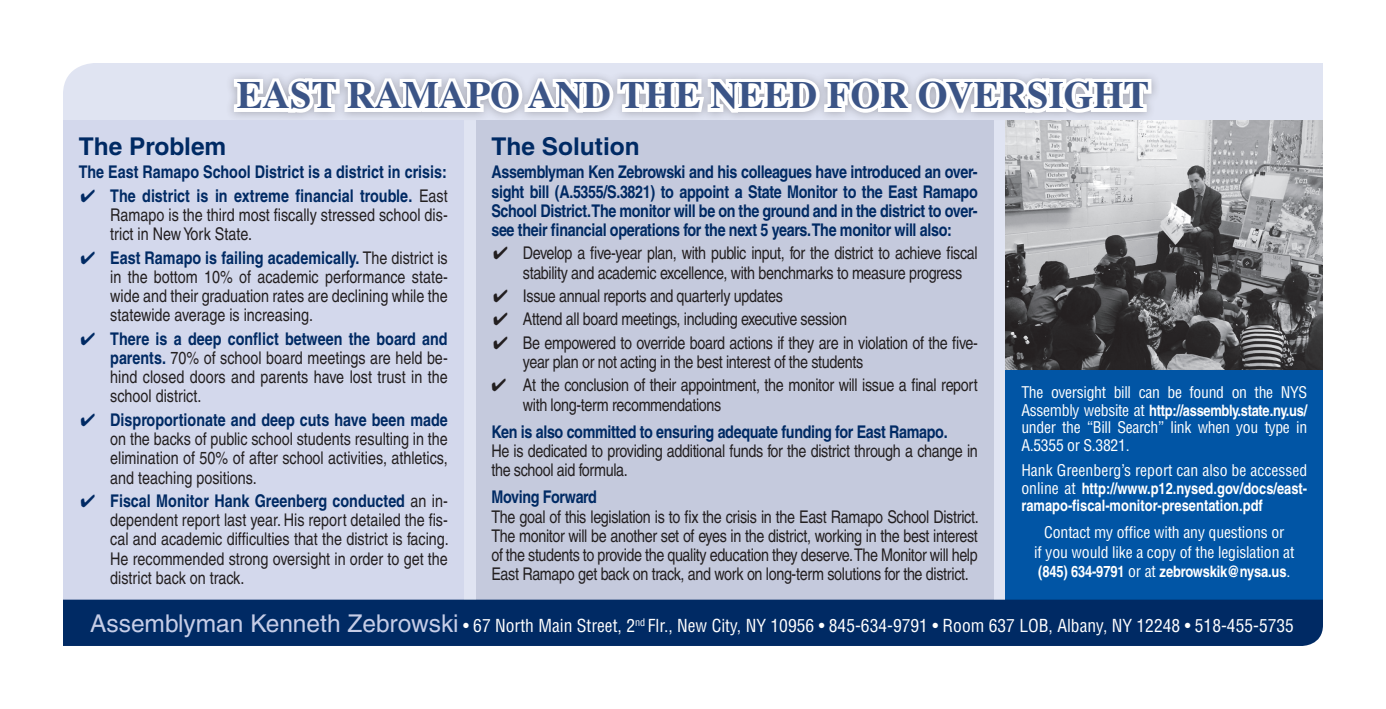
<style>
.page{position:relative;width:1386px;height:709px;background:#fff}
.page>*{position:absolute;margin:0;border:0;box-sizing:border-box;transform-origin:0 0}
.t1{font:700 38.5px "Times";color:#3b5486}
.t2{font:700 24.5px "Helvetica";color:#002a64}
.t3{font:condensed 17.5px/19.2px "Helvetica";letter-spacing:-.02em;color:#231f20;text-align:justify}
.t4{font:700 condensed 17.5px/19.2px "Helvetica";letter-spacing:-.02em;color:#002a64;text-align:justify}
.t5{font:condensed 17.5px "Helvetica";color:#fff}
.t6{font:700 condensed 17.5px "Helvetica";color:#002a64}
.t7{font:condensed 15.75px/17.5px "Helvetica";letter-spacing:-.01em;color:#fff;text-align:justify}
.t8{font:700 condensed 15.75px/17.5px "Helvetica";color:#fff;text-align:justify}
.s1{font-stretch:normal;font-size:24.5px;color:#c6cde7}
.s2{color:#002a64}
.s3{font-weight:700;color:#002a64}
.s4{font-weight:700}
.s5{font-weight:400}
</style>
<div class="page">
<div style="left:63px;top:63px;width:1260px;height:536px;background:#e0e4f2"></div>
<div style="left:225px;top:70px;width:936px;height:52px;background:#dde0ee"></div>
<svg style="left:230px;top:63px;width:925px;height:54px"></svg>
<div style="left:63px;top:120px;width:401px;height:479px;background:#d3d8ec"></div>
<img style="left:1006px;top:120px;width:317px;height:250px">
<div style="left:1006px;top:370px;width:317px;height:229px;background:#0155a5"></div>
<div style="left:476px;top:120px;width:518px;height:479px;background:#c5cadd"></div>
<div style="left:63px;top:599px;width:1260px;height:47px;background:#002a64"></div>
<p class="t1" style="left:237px;top:72px;width:914px">EAST RAMAPO AND THE NEED FOR OVERSIGHT</p>
<p class="t2" style="left:491px;top:131px;width:150px">The Solution</p>
<p class="t4" style="left:491px;top:162px;width:488px">Assemblyman Ken Zebrowski and his colleagues have introduced an over&shy;sight bill (A.5355/S.3821) to appoint a State Monitor to the East Ramapo School District. The monitor will be on the ground and in the district to over&shy;see their financial operations for the next 5 years. The monitor will also:</p>
<p class="t3" style="left:523px;top:244px;width:456px;text-indent:-30px">✔ Develop a five-year plan, with public input, for the district to achieve fiscal stability and academic excellence, with benchmarks to measure progress</p>
<p class="t3" style="left:493px;top:286px;width:291px">✔ Issue annual reports and quarterly updates</p>
<p class="t3" style="left:493px;top:309px;width:356px">✔ Attend all board meetings, including executive session</p>
<p class="t3" style="left:523px;top:333px;width:456px;text-indent:-30px">✔ Be empowered to override board actions if they are in violation of the five&shy;year plan or not acting in the best interest of the students</p>
<p class="t3" style="left:523px;top:375px;width:456px;text-indent:-32px">✔ At the conclusion of their appointment, the monitor will issue a final report with long-term recommendations</p>
<p class="t4" style="left:491px;top:422px;width:458px">Ken is also committed to ensuring adequate funding for East Ramapo.</p>
<p class="t3" style="left:491px;top:441px;width:488px">He is dedicated to providing additional funds for the district through a change in the school aid formula.</p>
<p class="t4" style="left:491px;top:487px;width:107px">Moving Forward</p>
<p class="t3" style="left:491px;top:507px;width:489px">The goal of this legislation is to fix the crisis in the East Ramapo School District.<br>The monitor will be another set of eyes in the district, working in the best interest of the students to provide the quality education they deserve.The Monitor will help East Ramapo get back on track, and work on long-term solutions for the district.</p>
<p class="t5" style="left:90px;top:615px;width:1205px"><span class="s1">Assemblyman Kenneth Zebrowski</span> • 67 North Main Street, 2<sup>nd</sup> Flr., New City, NY 10956 • 845-634-9791 • Room 637 LOB, Albany, NY 12248 • 518-455-5735</p>
<p class="t2" style="left:79px;top:131px;width:149px">The Problem</p>
<p class="t6" style="left:79px;top:161px;width:370px">The East Ramapo School District is a district in crisis:</p>
<p class="t3" style="left:110px;top:186px;width:339px;text-indent:-30px"><span class="s2">✔</span> <span class="s3">The district is in extreme financial trouble.</span> East Ramapo is the third most fiscally stressed school dis&shy;trict in New York State.</p>
<p class="t3" style="left:110px;top:248px;width:339px;text-indent:-30px"><span class="s2">✔</span> <span class="s3">East Ramapo is failing academically.</span> The district is in the bottom 10% of academic performance state&shy;wide and their graduation rates are declining while the statewide average is increasing.</p>
<p class="t3" style="left:110px;top:329px;width:339px;text-indent:-30px"><span class="s2">✔</span> <span class="s3">There is a deep conflict between the board and parents.</span> 70% of school board meetings are held be&shy;hind closed doors and parents have lost trust in the school district.</p>
<p class="t3" style="left:110px;top:410px;width:339px;text-indent:-30px"><span class="s2">✔</span> <span class="s3">Disproportionate and deep cuts have been made </span>on the backs of public school students resulting in the elimination of 50% of after school activities, athletics, and teaching positions.</p>
<p class="t3" style="left:110px;top:491px;width:340px;text-indent:-30px"><span class="s2">✔</span> <span class="s3">Fiscal Monitor Hank Greenberg conducted</span> an in&shy;dependent report last year. His report detailed the fis&shy;cal and academic difficulties that the district is facing.<br>He recommended strong oversight in order to get the district back on track.</p>
<p class="t7" style="left:1021px;top:384px;width:287px">The oversight bill can be found on the NYS Assembly website at <span class="s4">http://assembly.state.ny.us/ </span>under the “Bill Search” link when you type in A.5355 or S.3821.</p>
<p class="t8" style="left:1021px;top:462px;width:287px"><span class="s5">Hank Greenberg’s report can also be accessed online at</span> http://www.p12.nysed.gov/docs/east&shy;ramapo-fiscal-monitor-presentation.pdf</p>
<p class="t7" style="left:1034px;top:523px;width:262px;line-height:19.2px;text-align:center">Contact my office with any questions or<br>if you would like a copy of the legislation at <span class="s4">(845) 634-9791</span> or at <span class="s4">zebrowskik@nysa.us</span>.</p>
</div>
